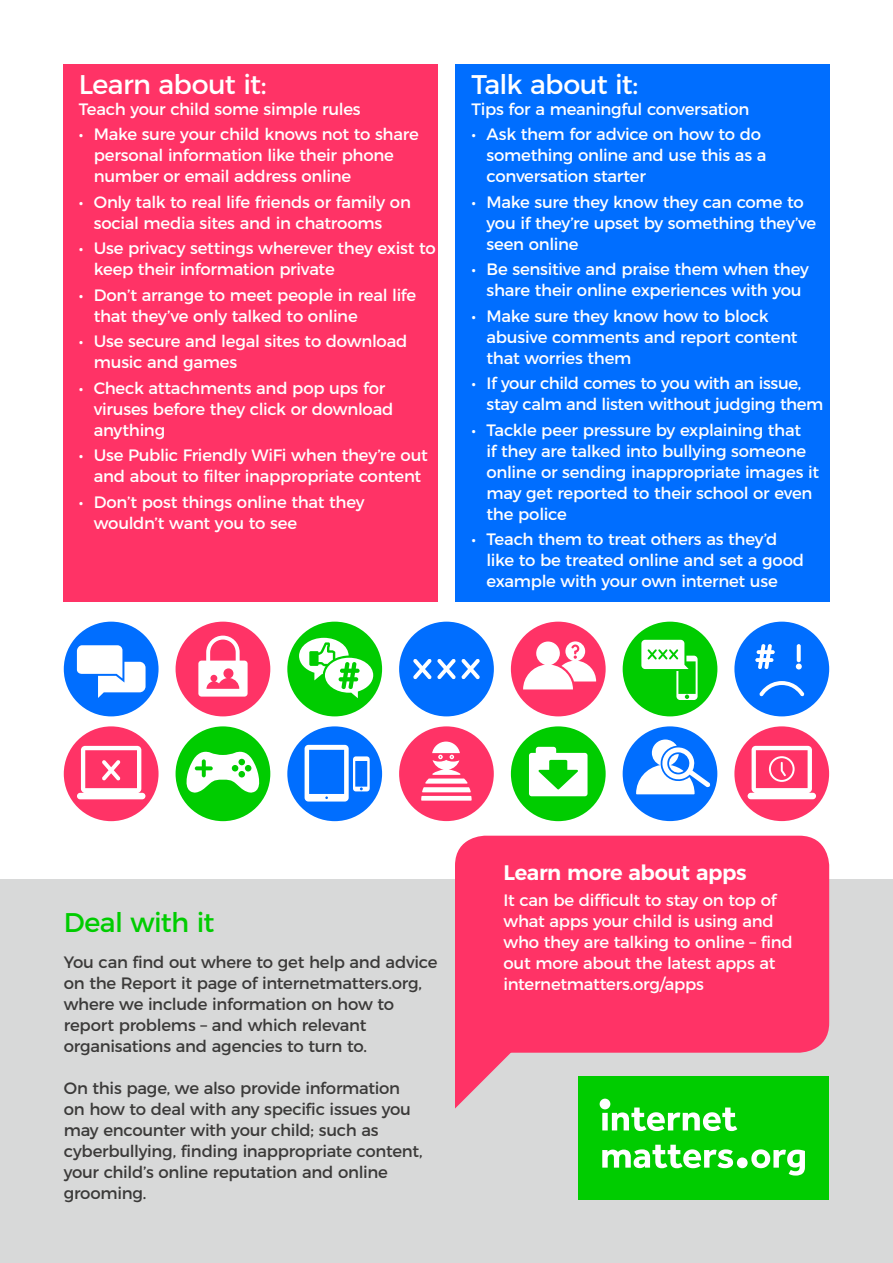
<style>
.page{position:relative;width:893px;height:1263px;background:#fff}
.page>*{position:absolute;margin:0;border:0;box-sizing:border-box;transform-origin:0 0}
.t1{font:27px "Montserrat";letter-spacing:-.025em;color:#fff}
.t2{font:27px "Montserrat";letter-spacing:-.025em;color:#0c0}
.t3{font:600 21px "Montserrat";letter-spacing:-.015em;color:#fff}
.t4{font:16.5px/21px "Montserrat";letter-spacing:-.015em;color:#fff}
.t5{font:16.5px/21px "Montserrat";letter-spacing:-.015em;color:#3b3a39}
</style>
<div class="page">
<div style="left:64px;top:64px;width:374px;height:538px;background:#f36"></div>
<div style="left:0;top:879px;width:893px;height:384px;background:#d8d9d9"></div>
<div style="left:455px;top:64px;width:374px;height:538px;background:#006eff"></div>
<div style="left:578px;top:1076px;width:251px;height:123px;background:#0c0"></div>
<svg style="left:600px;top:1098px;width:205px;height:77px"></svg>
<svg style="left:64px;top:622px;width:95px;height:94px"></svg>
<svg style="left:176px;top:622px;width:94px;height:94px"></svg>
<svg style="left:287px;top:622px;width:95px;height:94px"></svg>
<svg style="left:399px;top:622px;width:95px;height:94px"></svg>
<svg style="left:511px;top:622px;width:95px;height:94px"></svg>
<svg style="left:623px;top:622px;width:94px;height:94px"></svg>
<svg style="left:734px;top:622px;width:95px;height:94px"></svg>
<svg style="left:64px;top:726px;width:95px;height:95px"></svg>
<svg style="left:176px;top:726px;width:94px;height:95px"></svg>
<svg style="left:287px;top:726px;width:95px;height:95px"></svg>
<svg style="left:399px;top:726px;width:95px;height:95px"></svg>
<svg style="left:511px;top:726px;width:95px;height:95px"></svg>
<svg style="left:623px;top:726px;width:94px;height:95px"></svg>
<svg style="left:734px;top:726px;width:95px;height:95px"></svg>
<div style="left:455px;top:836px;width:374px;height:217px;background:#f36"></div>
<svg style="left:455px;top:1047px;width:60px;height:61px"></svg>
<h1 class="t1" style="left:79px;top:63px;width:190px">Learn about it:</h1>
<p class="t4" style="left:79px;top:97px;width:283px">Teach your child some simple rules</p>
<p class="t4" style="left:94px;top:123px;width:326px;text-indent:-15px">• Make sure your child knows not to share personal information like their phone number or email address online</p>
<p class="t4" style="left:94px;top:190px;width:319px;text-indent:-15px">• Only talk to real life friends or family on social media sites and in chatrooms</p>
<p class="t4" style="left:94px;top:237px;width:343px;text-indent:-15px">• Use privacy settings wherever they exist to keep their information private</p>
<p class="t4" style="left:94px;top:283px;width:324px;text-indent:-15px">• Don’t arrange to meet people in real life that they’ve only talked to online</p>
<p class="t4" style="left:94px;top:330px;width:315px;text-indent:-15px">• Use secure and legal sites to download music and games</p>
<p class="t4" style="left:94px;top:376px;width:301px;text-indent:-15px">• Check attachments and pop ups for viruses before they click or download anything</p>
<p class="t4" style="left:79px;top:444px;width:351px;text-align:center">• Use Public Friendly WiFi when they’re out and about to filter inappropriate content</p>
<p class="t4" style="left:94px;top:490px;width:272px;text-indent:-15px">• Don’t post things online that they wouldn’t want you to see</p>
<h1 class="t1" style="left:472px;top:63px;width:168px">Talk about it:</h1>
<p class="t4" style="left:472px;top:97px;width:279px">Tips for a meaningful conversation</p>
<p class="t4" style="left:487px;top:123px;width:281px;text-indent:-15px">• Ask them for advice on how to do something online and use this as a conversation starter</p>
<p class="t4" style="left:487px;top:190px;width:331px;text-indent:-15px">• Make sure they know they can come to you if they’re upset by something they’ve seen online</p>
<p class="t4" style="left:472px;top:258px;width:339px;text-align:center">• Be sensitive and praise them when they share their online experiences with you</p>
<p class="t4" style="left:487px;top:304px;width:313px;text-indent:-15px">• Make sure they know how to block abusive comments and report content that worries them</p>
<p class="t4" style="left:487px;top:372px;width:338px;text-indent:-15px">• If your child comes to you with an issue, stay calm and listen without judging them</p>
<p class="t4" style="left:487px;top:418px;width:334px;text-indent:-15px">• Tackle peer pressure by explaining that<br>if they are talked into bullying someone online or sending inappropriate images it may get reported to their school or even the police</p>
<p class="t4" style="left:487px;top:528px;width:319px;text-indent:-15px">• Teach them to treat others as they’d like to be treated online and set a good example with your own internet use</p>
<h1 class="t2" style="left:64px;top:901px;width:152px">Deal with it</h1>
<p class="t5" style="left:64px;top:950px;width:375px">You can find out where to get help and advice on the Report it page of internetmatters.org, where we include information on how to report problems – and which relevant organisations and agencies to turn to.</p>
<p class="t5" style="left:64px;top:1076px;width:361px">On this page, we also provide information on how to deal with any specific issues you may encounter with your child; such as cyberbullying, finding inappropriate content, your child’s online reputation and online grooming.</p>
<p class="t3" style="left:503px;top:856px;width:245px">Learn more about apps</p>
<p class="t4" style="left:503px;top:888px;width:291px">It can be difficult to stay on top of what apps your child is using and who they are talking to online – find out more about the latest apps at internetmatters.org/apps</p>
</div>
